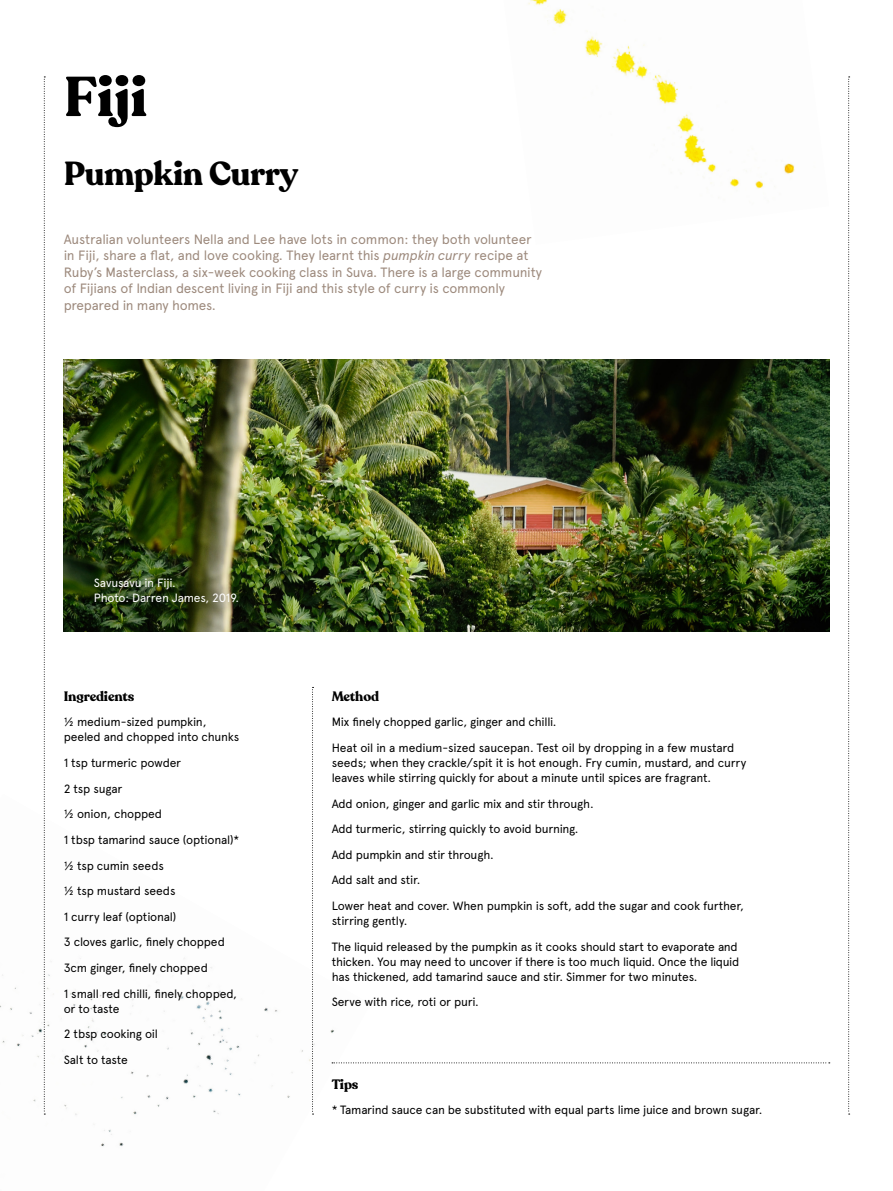
<style>
.page{position:relative;width:893px;height:1191px;background:#fff}
.page>*{position:absolute;margin:0;border:0;box-sizing:border-box;transform-origin:0 0}
.t1{font:700 55.5px "Recoleta";color:#000}
.t2{font:700 33px "Recoleta";letter-spacing:-.01em;color:#000}
.t3{font:13.5px/16.5px "Apercu";letter-spacing:-.015em;color:#9d8a7d}
.t4{font:700 13.5px "Recoleta";letter-spacing:-.01em;color:#000}
.t5{font:12px/25.7px "Apercu";letter-spacing:-.02em;color:#000}
.t6{font:12px/15px "Apercu";letter-spacing:-.02em;color:#fff}
.s1{font-style:italic}
</style>
<div class="page">
<img style="left:0;top:794px;width:371px;height:353px">
<img style="left:528px;top:0;width:267px;height:189px">
<svg style="left:44px;top:77px;width:1px;height:1037px"></svg>
<svg style="left:848px;top:77px;width:2px;height:1037px"></svg>
<svg style="left:332px;top:1062px;width:498px;height:1px"></svg>
<svg style="left:312px;top:687px;width:2px;height:427px"></svg>
<img style="left:64px;top:359px;width:765px;height:273px">
<div style="left:81px;top:565px;width:169px;height:51px;background:#000;opacity:.75"></div>
<h1 class="t1" style="left:64px;top:62px;width:85px">Fiji</h1>
<h2 class="t2" style="left:64px;top:153px;width:236px">Pumpkin Curry</h2>
<p class="t3" style="left:64px;top:231px;width:480px">Australian volunteers Nella and Lee have lots in common: they both volunteer in Fiji, share a flat, and love cooking. They learnt this <span class="s1">pumpkin curry</span> recipe at Ruby’s Masterclass, a six-week cooking class in Suva. There is a large community of Fijians of Indian descent living in Fiji and this style of curry is commonly prepared in many homes.</p>
<p class="t6" style="left:94px;top:575px;width:147px">Savusavu in Fiji.<br>Photo: Darren James, 2019.</p>
<p class="t4" style="left:64px;top:687px;width:72px">Ingredients</p>
<p class="t5" style="left:64px;top:714px;width:177px;line-height:15px">½ medium-sized pumpkin, peeled and chopped into chunks</p>
<p class="t5" style="left:64px;top:750px;width:177px">1 tsp turmeric powder<br>2 tsp sugar<br>½ onion, chopped<br>1 tbsp tamarind sauce (optional)* ½ tsp cumin seeds<br>½ tsp mustard seeds<br>1 curry leaf (optional)<br>3 cloves garlic, finely chopped<br>3cm ginger, finely chopped<br>1 small red chilli, finely chopped,</p>
<p class="t5" style="left:64px;top:995px;width:96px">or to taste<br>2 tbsp cooking oil<br>Salt to taste</p>
<p class="t4" style="left:332px;top:687px;width:49px">Method</p>
<p class="t5" style="left:332px;top:709px;width:404px">Mix finely chopped garlic, ginger and chilli.<br>Heat oil in a medium-sized saucepan. Test oil by dropping in a few mustard</p>
<p class="t5" style="left:332px;top:755px;width:416px;line-height:15px">seeds; when they crackle/spit it is hot enough. Fry cumin, mustard, and curry leaves while stirring quickly for about a minute until spices are fragrant.</p>
<p class="t5" style="left:332px;top:790px;width:414px">Add onion, ginger and garlic mix and stir through.<br>Add turmeric, stirring quickly to avoid burning.<br>Add pumpkin and stir through.<br>Add salt and stir.<br>Lower heat and cover. When pumpkin is soft, add the sugar and cook further,</p>
<p class="t5" style="left:332px;top:908px;width:408px">stirring gently.<br>The liquid released by the pumpkin as it cooks should start to evaporate and</p>
<p class="t5" style="left:332px;top:954px;width:409px;line-height:15px">thicken. You may need to uncover if there is too much liquid. Once the liquid has thickened, add tamarind sauce and stir. Simmer for two minutes.</p>
<p class="t5" style="left:332px;top:989px;width:149px">Serve with rice, roti or puri.</p>
<p class="t4" style="left:332px;top:1075px;width:28px">Tips</p>
<p class="t5" style="left:332px;top:1097px;width:432px">* Tamarind sauce can be substituted with equal parts lime juice and brown sugar.</p>
</div>
